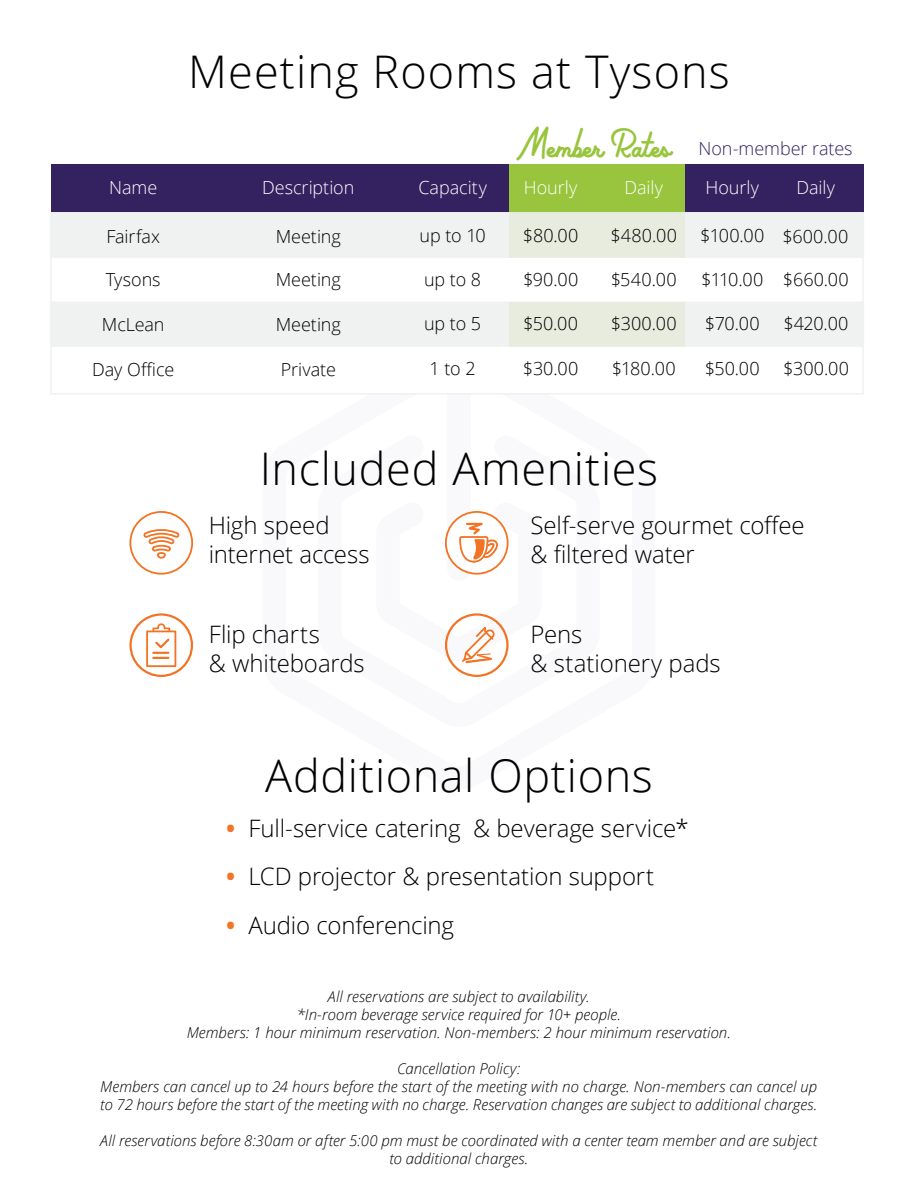
<style>
.page{position:relative;width:918px;height:1188px;background:#fff}
.page>*{position:absolute;margin:0;border:0;box-sizing:border-box;transform-origin:0 0}
.t1{font:300 45px "Open Sans";letter-spacing:.02em;color:#000}
.t2{font:300 24px/28.8px "Open Sans";letter-spacing:-.005em;color:#000}
.t3{font:700 24px/48.4px "Open Sans";color:#f47424;text-align:justify}
.t4{font:300 18px "Open Sans";color:#000}
.t5{font:300 18px "Open Sans";letter-spacing:-.005em;color:#fff}
.t6{font:300 18px "Open Sans";letter-spacing:-.005em;color:#342160}
.t7{font:300 18px "Open Sans";letter-spacing:.02em;color:#000}
.t8{font:italic 300 15px/18px "Open Sans";color:#000;text-align:center}
.s1{font-family:"Palm Canyon Drive";font-weight:800;font-style:italic;font-size:37.5px;color:#98c53d}
</style>
<div class="page">
<div style="left:51px;top:165px;width:812px;height:48px;background:#342160"></div>
<div style="left:509px;top:165px;width:176px;height:48px;background:#98c53d"></div>
<div style="left:50px;top:213px;width:814px;height:44px;background:#f0f1f1"></div>
<div style="left:50px;top:302px;width:814px;height:44px;background:#f0f1f1"></div>
<div style="left:50px;top:212px;width:814px;height:183px;border:2px solid #f0f1f1"></div>
<div style="left:509px;top:212px;width:176px;height:45px;background:#e7ecdf"></div>
<div style="left:509px;top:302px;width:176px;height:44px;background:#e7ecdf"></div>
<div style="left:447px;top:395px;width:24px;height:174px;background:#f9f8fa"></div>
<div style="left:146px;top:631px;width:30px;height:36px;border:2px solid #f37324"></div>
<svg style="left:152px;top:623px;width:19px;height:36px"></svg>
<div style="left:129px;top:613px;width:64px;height:64px;border:2px solid #f37324;border-radius:50%"></div>
<div style="left:129px;top:511px;width:64px;height:64px;border:2px solid #f37324;border-radius:50%"></div>
<svg style="left:143px;top:529px;width:37px;height:30px"></svg>
<svg style="left:444px;top:511px;width:65px;height:166px"></svg>
<h1 class="t1" style="left:188px;top:41px;width:543px">Meeting Rooms at Tysons</h1>
<p class="t5" style="left:109px;top:175px;width:49px">Name</p>
<p class="t6" style="left:522px;top:136px;width:332px"><span class="s1">MemberRates</span> Non-member rates</p>
<p class="t5" style="left:262px;top:175px;width:94px">Description</p>
<p class="t5" style="left:418px;top:175px;width:70px">Capacity</p>
<p class="t5" style="left:524px;top:175px;width:55px">Hourly</p>
<p class="t5" style="left:624px;top:175px;width:40px">Daily</p>
<p class="t5" style="left:706px;top:175px;width:55px">Hourly</p>
<p class="t5" style="left:797px;top:175px;width:40px">Daily</p>
<p class="t4" style="left:106px;top:224px;width:55px">Fairfax</p>
<p class="t4" style="left:276px;top:224px;width:67px">Meeting</p>
<p class="t4" style="left:420px;top:223px;width:68px">up to 10</p>
<p class="t4" style="left:523px;top:223px;width:57px">$80.00</p>
<p class="t4" style="left:610px;top:223px;width:68px">$480.00</p>
<p class="t7" style="left:700px;top:223px;width:150px">$100.00 $600.00</p>
<p class="t4" style="left:106px;top:267px;width:56px">Tysons</p>
<p class="t4" style="left:276px;top:267px;width:67px">Meeting</p>
<p class="t4" style="left:424px;top:267px;width:59px">up to 8</p>
<p class="t4" style="left:523px;top:267px;width:57px">$90.00</p>
<p class="t4" style="left:611px;top:267px;width:67px">$540.00</p>
<p class="t4" style="left:701px;top:267px;width:64px">$110.00</p>
<p class="t4" style="left:783px;top:267px;width:67px">$660.00</p>
<p class="t4" style="left:102px;top:312px;width:64px">McLean</p>
<p class="t4" style="left:276px;top:312px;width:67px">Meeting</p>
<p class="t4" style="left:424px;top:312px;width:59px">up to 5</p>
<p class="t4" style="left:523px;top:312px;width:56px">$50.00</p>
<p class="t4" style="left:611px;top:312px;width:68px">$300.00</p>
<p class="t4" style="left:705px;top:312px;width:56px">$70.00</p>
<p class="t4" style="left:783px;top:312px;width:67px">$420.00</p>
<p class="t4" style="left:92px;top:357px;width:84px">Day Office</p>
<p class="t4" style="left:281px;top:357px;width:57px">Private</p>
<p class="t4" style="left:430px;top:356px;width:48px">1 to 2</p>
<p class="t4" style="left:523px;top:356px;width:57px">$30.00</p>
<p class="t4" style="left:612px;top:356px;width:65px">$180.00</p>
<p class="t4" style="left:705px;top:356px;width:56px">$50.00</p>
<p class="t4" style="left:783px;top:356px;width:68px">$300.00</p>
<h1 class="t1" style="left:260px;top:438px;width:400px">Included Amenities</h1>
<h2 class="t2" style="left:209px;top:511px;width:162px">High speed internet access</h2>
<h2 class="t2" style="left:530px;top:511px;width:276px">Self-serve gourmet coffee &amp; filtered water</h2>
<h2 class="t2" style="left:209px;top:619px;width:158px">Flip charts<br>&amp; whiteboards</h2>
<h2 class="t2" style="left:530px;top:619px;width:192px">Pens<br>&amp; stationery pads</h2>
<h2 class="t3" style="left:226px;top:803px;width:11px">• • •</h2>
<h1 class="t1" style="left:265px;top:745px;width:389px">Additional Options</h1>
<h2 class="t2" style="left:248px;top:803px;width:442px;line-height:48.4px">Full-service catering &amp; beverage service*<br>LCD projector &amp; presentation support<br>Audio conferencing</h2>
<p class="t8" style="left:187px;top:987px;width:546px">All reservations are subject to availability.<br>*In-room beverage service required for 10+ people.<br>Members: 1 hour minimum reservation. Non-members: 2 hour minimum reservation.</p>
<p class="t8" style="left:100px;top:1059px;width:719px">Cancellation Policy:<br>Members can cancel up to 24 hours before the start of the meeting with no charge. Non-members can cancel up to 72 hours before the start of the meeting with no charge. Reservation changes are subject to additional charges.</p>
<p class="t8" style="left:100px;top:1131px;width:719px">All reservations before 8:30am or after 5:00 pm must be coordinated with a center team member and are subject to additional charges.</p>
</div>
